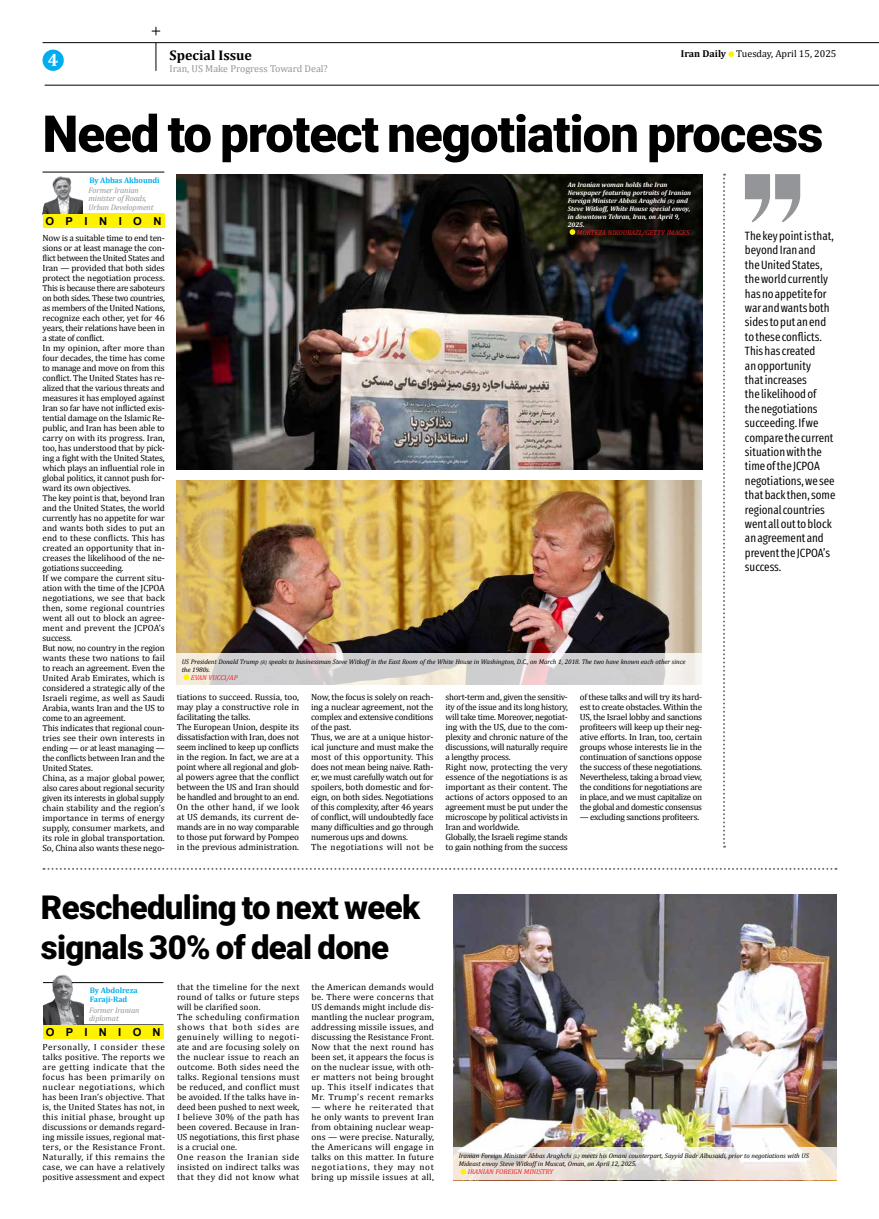
<style>
.page{position:relative;width:879px;height:1219px;background:#fff}
.page>*{position:absolute;margin:0;border:0;box-sizing:border-box;transform-origin:0 0}
.t1{font:900 51px "Roboto";letter-spacing:-.02em;color:#000}
.t2{font:900 33px/39.6px "Roboto";letter-spacing:-.02em;color:#000}
.t3{font:700 18px "Cambria";color:#fff}
.t4{font:700 14px "Cambria";color:#000}
.t5{font:12px/14.4px "Fira Sans Compressed";color:#000}
.t6{font:700 11px "Arial";letter-spacing:1.01em;color:#000}
.t7{font:10px "Cambria";color:#939598}
.t8{font:10px "Cambria";color:#000}
.t9{font:9px/10px "Cambria";letter-spacing:-.015em;color:#000}
.t10{font:9px/10px "Cambria";letter-spacing:.025em;color:#000}
.t11{font:italic 8px/8.5px "Cambria";letter-spacing:-.01em;color:#939598}
.t12{font:700 8px/9.1px "Cambria";letter-spacing:-.01em;color:#00aeef}
.t13{font:italic 7px "Cambria";letter-spacing:-.01em;color:#ed1d24}
.t14{font:italic 6.8px/8px "Cambria";letter-spacing:-.01em;color:#000}
.t15{font:italic 700 6.8px/8px "Cambria";letter-spacing:-.01em;color:#fff}
.s1{font-weight:700}
.s2{font-size:5.1px}
</style>
<div class="page">
<svg style="left:728px;top:51px;width:6px;height:6px"></svg>
<div style="left:43px;top:50px;width:21px;height:21px;background:#00aeef;border-radius:50%"></div>
<hr style="left:43px;top:42px;width:836px;height:1px;background:#000">
<hr style="left:45px;top:85px;width:834px;height:1px;background:#000">
<svg style="left:156px;top:43px;width:1px;height:28px"></svg>
<svg style="left:745px;top:174px;width:55px;height:49px"></svg>
<hr style="left:43px;top:172px;width:121px;height:1px;background:#000">
<img style="left:43px;top:171px;width:40px;height:43px">
<div style="left:43px;top:214px;width:121px;height:14px;background:#fff200"></div>
<hr style="left:43px;top:982px;width:120px;height:1px;background:#000">
<img style="left:43px;top:974px;width:40px;height:50px">
<div style="left:43px;top:1025px;width:121px;height:14px;background:#fff200"></div>
<img style="left:177px;top:174px;width:525px;height:296px">
<img style="left:177px;top:481px;width:524px;height:172px">
<svg style="left:723px;top:174px;width:2px;height:674px"></svg>
<svg style="left:44px;top:868px;width:792px;height:2px"></svg>
<svg style="left:176px;top:653px;width:525px;height:32px;background:#d9d6d4"></svg>
<svg style="left:183px;top:674px;width:6px;height:6px"></svg>
<img style="left:453px;top:894px;width:383px;height:253px">
<svg style="left:453px;top:1147px;width:383px;height:33px"></svg>
<svg style="left:460px;top:1169px;width:6px;height:5px"></svg>
<svg style="left:569px;top:229px;width:6px;height:6px"></svg>
<svg style="left:152px;top:27px;width:8px;height:8px"></svg>
<h3 class="t3" style="left:48px;top:47px;width:12px">4</h3>
<h3 class="t4" style="left:170px;top:45px;width:84px">Special Issue</h3>
<p class="t7" style="left:170px;top:62px;width:160px">Iran, US Make Progress Toward Deal?</p>
<p class="t8" style="left:681px;top:48px;width:157px"><span class="s1">Iran Daily</span> Tuesday, April 15, 2025</p>
<h1 class="t1" style="left:43px;top:98px;width:782px">Need to protect negotiation process</h1>
<p class="t12" style="left:89px;top:175px;width:72px">By Abbas Akhoundi</p>
<p class="t6" style="left:45px;top:214px;width:118px">OPINION</p>
<p class="t11" style="left:89px;top:186px;width:66px">Former Iranian minister of Roads,<br>Urban Development</p>
<p class="t9" style="left:43px;top:233px;width:124px">Now is a suitable time to end ten&shy;sions or at least manage the con&shy;flict between the United States and<br>Iran — provided that both sides protect the negotiation process.<br>This is because there are saboteurs on both sides. These two countries, as members of the United Nations, recognize each other, yet for 46 years, their relations have been in a state of conflict.<br>In my opinion, after more than four decades, the time has come to manage and move on from this conflict. The United States has re&shy;alized that the various threats and measures it has employed against<br>Iran so far have not inflicted exis&shy;tential damage on the Islamic Re&shy;public, and Iran has been able to carry on with its progress. Iran, too, has understood that by pick&shy;ing a fight with the United States, which plays an influential role in global politics, it cannot push for&shy;ward its own objectives.<br>The key point is that, beyond Iran and the United States, the world currently has no appetite for war and wants both sides to put an end to these conflicts. This has created an opportunity that in&shy;creases the likelihood of the ne&shy;gotiations succeeding.<br>If we compare the current situ&shy;ation with the time of the JCPOA negotiations, we see that back then, some regional countries went all out to block an agree&shy;ment and prevent the JCPOA’s success.<br>But now, no country in the region wants these two nations to fail to reach an agreement. Even the<br>United Arab Emirates, which is considered a strategic ally of the<br>Israeli regime, as well as Saudi<br>Arabia, wants Iran and the US to come to an agreement.<br>This indicates that regional coun&shy;tries see their own interests in ending — or at least managing — the conflicts between Iran and the<br>United States.<br>China, as a major global power, also cares about regional security given its interests in global supply chain stability and the region’s importance in terms of energy supply, consumer markets, and its role in global transportation.<br>So, China also wants these nego-</p>
<p class="t15" style="left:568px;top:180px;width:125px">An Iranian woman holds the Iran Newspaper featuring portraits of Iranian Foreign Minister Abbas Araghchi <span class="s2">(R)</span> and Steve Witkoff, White House special envoy, in downtown Tehran, Iran, on April 9, 2025.</p>
<p class="t13" style="left:577px;top:227px;width:114px">MORTEZA NIKOUBAZL/GETTY IMAGES</p>
<p class="t14" style="left:182px;top:657px;width:505px">US President Donald Trump <span class="s2">(R)</span> speaks to businessman Steve Witkoff in the East Room of the White House in Washington, D.C., on March 1, 2018. The two have known each other since the 1980s.</p>
<p class="t13" style="left:191px;top:672px;width:48px">EVAN VUCCI/AP</p>
<p class="t9" style="left:177px;top:692px;width:124px">tiations to succeed. Russia, too, may play a constructive role in facilitating the talks.<br>The European Union, despite its dissatisfaction with Iran, does not seem inclined to keep up conflicts in the region. In fact, we are at a point where all regional and glob&shy;al powers agree that the conflict between the US and Iran should be handled and brought to an end.<br>On the other hand, if we look at US demands, its current de&shy;mands are in no way comparable to those put forward by Pompeo in the previous administration.</p>
<p class="t9" style="left:311px;top:692px;width:124px">Now, the focus is solely on reach&shy;ing a nuclear agreement, not the complex and extensive conditions of the past.<br>Thus, we are at a unique histor&shy;ical juncture and must make the most of this opportunity. This does not mean being naive. Rath&shy;er, we must carefully watch out for spoilers, both domestic and for&shy;eign, on both sides. Negotiations of this complexity, after 46 years of conflict, will undoubtedly face many difficulties and go through numerous ups and downs.<br>The negotiations will not be</p>
<p class="t9" style="left:445px;top:692px;width:124px">short-term and, given the sensitiv&shy;ity of the issue and its long history, will take time. Moreover, negotiat&shy;ing with the US, due to the com&shy;plexity and chronic nature of the discussions, will naturally require a lengthy process.<br>Right now, protecting the very essence of the negotiations is as important as their content. The actions of actors opposed to an agreement must be put under the microscope by political activists in<br>Iran and worldwide.<br>Globally, the Israeli regime stands to gain nothing from the success</p>
<p class="t9" style="left:580px;top:692px;width:124px;text-align:justify">of these talks and will try its hard&shy;est to create obstacles. Within the US, the Israel lobby and sanctions profiteers will keep up their neg&shy;ative efforts. In Iran, too, certain groups whose interests lie in the continuation of sanctions oppose the success of these negotiations.<br>Nevertheless, taking a broad view, the conditions for negotiations are in place, and we must capitalize on the global and domestic consensus</p>
<p class="t9" style="left:580px;top:812px;width:121px">— excluding sanctions profiteers.</p>
<h2 class="t2" style="left:41px;top:886px;width:381px">Rescheduling to next week signals 30% of deal done</h2>
<p class="t5" style="left:745px;top:228px;width:92px">The key point is that, beyond Iran and<br>the United States, the world currently has no appetite for war and wants both sides to put an end to these conflicts.<br>This has created<br>an opportunity<br>that increases<br>the likelihood of<br>the negotiations succeeding. If we compare the current situation with the time of the JCPOA negotiations, we see that back then, some regional countries went all out to block an agreement and prevent the JCPOA’s success.</p>
<p class="t12" style="left:90px;top:986px;width:49px">By Abdolreza<br>Faraji-Rad</p>
<p class="t6" style="left:46px;top:1025px;width:116px">OPINION</p>
<p class="t11" style="left:89px;top:1005px;width:52px">Former Iranian diplomat</p>
<p class="t9" style="left:43px;top:1042px;width:124px;text-align:justify">Personally, I consider these talks positive. The reports we are getting indicate that the focus has been primarily on nuclear negotiations, which has been Iran’s objective. That is, the United States has not, in this initial phase, brought up discussions or demands regard&shy;ing missile issues, regional mat&shy;ters, or the Resistance Front.<br>Naturally, if this remains the case, we can have a relatively positive assessment and expect</p>
<p class="t10" style="left:177px;top:982px;width:124px">that the timeline for the next round of talks or future steps will be clarified soon.<br>The scheduling confirmation shows that both sides are genuinely willing to negoti&shy;ate and are focusing solely on the nuclear issue to reach an outcome. Both sides need the talks. Regional tensions must be reduced, and conflict must be avoided. If the talks have in&shy;deed been pushed to next week,<br>I believe 30% of the path has been covered. Because in Iran-<br>US negotiations, this first phase is a crucial one.<br>One reason the Iranian side insisted on indirect talks was that they did not know what</p>
<p class="t9" style="left:311px;top:982px;width:124px;text-align:justify">the American demands would be. There were concerns that US demands might include dis&shy;mantling the nuclear program, addressing missile issues, and discussing the Resistance Front.<br>Now that the next round has been set, it appears the focus is on the nuclear issue, with oth&shy;er matters not being brought up. This itself indicates that Mr. Trump’s recent remarks</p>
<p class="t9" style="left:311px;top:1102px;width:124px;text-align:justify">— where he reiterated that he only wants to prevent Iran from obtaining nuclear weap&shy;ons — were precise. Naturally, the Americans will engage in talks on this matter. In future negotiations, they may not bring up missile issues at all,</p>
<p class="t14" style="left:459px;top:1152px;width:352px">Iranian Foreign Minister Abbas Araghchi <span class="s2">(L)</span> meets his Omani counterpart, Sayyid Badr Albusaidi, prior to negotiations with US<br>Mideast envoy Steve Witkoff in Muscat, Oman, on April 12, 2025.</p>
<p class="t13" style="left:468px;top:1167px;width:87px">IRANIAN FOREIGN MINISTRY</p>
</div>
